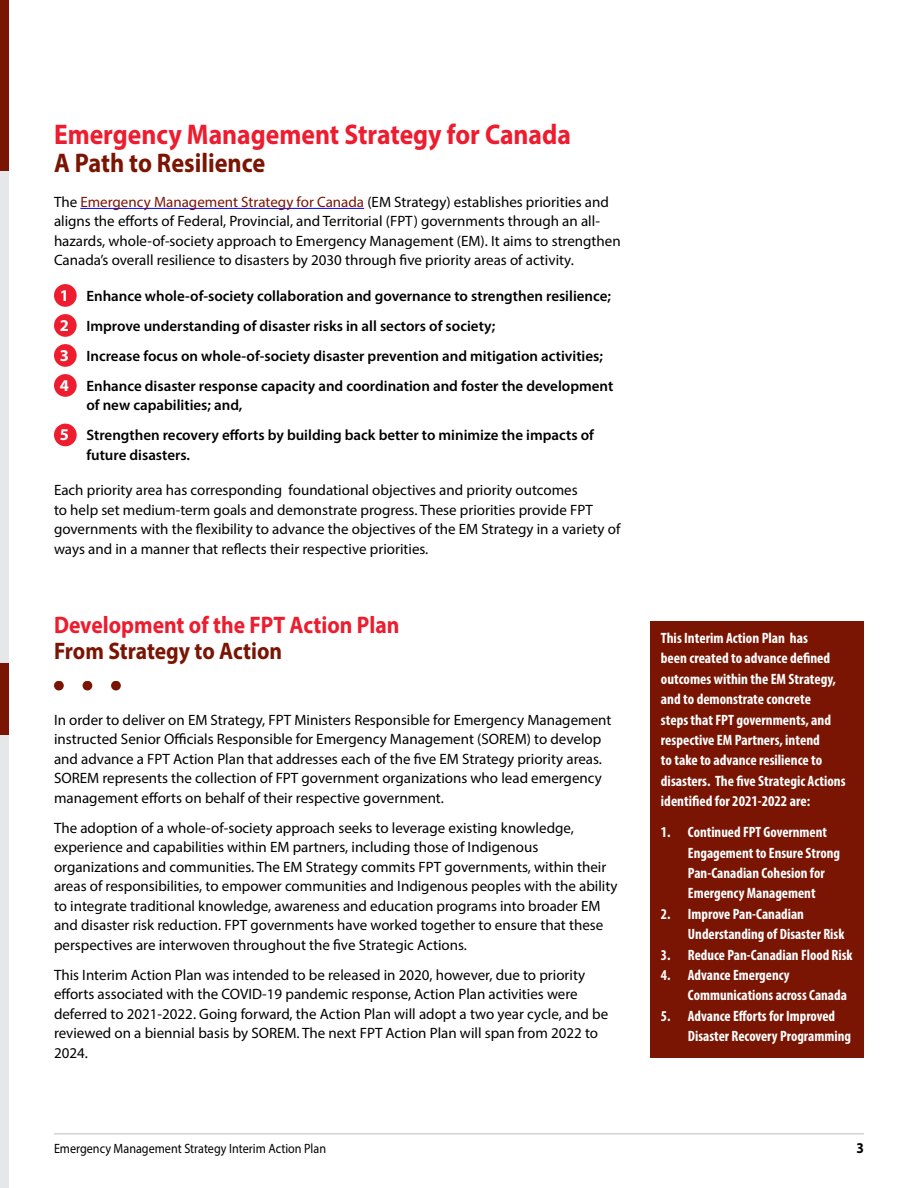
<style>
.page{position:relative;width:918px;height:1188px;background:#fff}
.page>*{position:absolute;margin:0;border:0;box-sizing:border-box;transform-origin:0 0}
.t1{font:700 28.5px "Myriad Pro";color:#ed1c2e;scale:.9 1}
.t2{font:700 27px "Myriad Pro";color:#7a1503;scale:.9 1}
.t3{font:700 24px "Myriad Pro";color:#ed1c2e;scale:.9 1}
.t4{font:700 24px "Myriad Pro";color:#7a1503;scale:.9 1}
.t5{font:15px/19.5px "Myriad Pro";color:#000}
.t6{font:700 condensed 15px/20.4px "Myriad Pro";color:#fff}
.t7{font:600 15px/30px "Myriad Pro";color:#000}
.t8{font:700 15px "Myriad Pro";color:#000;scale:.9 1}
.t9{font:13.5px "Myriad Pro";color:#000;scale:.9 1}
.s1{color:#7a1503}
.s2{font-weight:700;font-size:16.5px;color:#fff}
</style>
<div class="page">
<hr style="left:54px;top:1133px;width:810px;height:2px;background:#d1d3d4">
<hr style="left:80px;top:208px;width:284px;height:1px;background:#00f">
<div style="left:54px;top:284px;width:23px;height:23px;background:#ed1c2e;border-radius:50%"></div>
<div style="left:54px;top:314px;width:23px;height:23px;background:#ed1c2e;border-radius:50%"></div>
<div style="left:54px;top:344px;width:23px;height:23px;background:#ed1c2e;border-radius:50%"></div>
<div style="left:54px;top:374px;width:23px;height:23px;background:#ed1c2e;border-radius:50%"></div>
<div style="left:54px;top:424px;width:23px;height:22px;background:#ed1c2e;border-radius:50%"></div>
<div style="left:111px;top:681px;width:10px;height:9px;background:#7a1503;border-radius:5px"></div>
<div style="left:54px;top:681px;width:10px;height:9px;background:#7a1503;border-radius:5px"></div>
<div style="left:83px;top:681px;width:9px;height:9px;background:#7a1503;border-radius:5px"></div>
<div style="left:0;top:0;width:8px;height:1141px;background:#7a1503"></div>
<div style="left:0;top:735px;width:8px;height:453px;background:#e6e7e8"></div>
<div style="left:650px;top:621px;width:214px;height:436px;background:#7a1503"></div>
<div style="left:0;top:171px;width:8px;height:492px;background:#e6e7e8"></div>
<h1 class="t1" style="left:54px;top:116px;width:576px">Emergency Management Strategy for Canada</h1>
<h2 class="t2" style="left:54px;top:146px;width:236px">A Path to Resilience</h2>
<p class="t5" style="left:54px;top:192px;width:568px">The <span class="s1">Emergency Management Strategy for Canada</span> (EM Strategy) establishes priorities and aligns the efforts of Federal, Provincial, and Territorial (FPT) governments through an all&shy;hazards, whole-of-society approach to Emergency Management (EM). It aims to strengthen Canada’s overall resilience to disasters by 2030 through five priority areas of activity.</p>
<p class="t7" style="left:60px;top:280px;width:555px"><span class="s2">1</span> Enhance whole-of-society collaboration and governance to strengthen resilience; <span class="s2">2</span> Improve understanding of disaster risks in all sectors of society;<br><span class="s2">3</span> Increase focus on whole-of-society disaster prevention and mitigation activities; <span class="s2">4</span> Enhance disaster response capacity and coordination and foster the development</p>
<p class="t7" style="left:60px;top:390px;width:536px;text-indent:26px">of new capabilities; and,<br><span class="s2">5</span> Strengthen recovery efforts by building back better to minimize the impacts of</p>
<p class="t7" style="left:86px;top:439px;width:105px">future disasters.</p>
<p class="t5" style="left:54px;top:480px;width:568px">Each priority area has corresponding foundational objectives and priority outcomes<br>to help set medium-term goals and demonstrate progress. These priorities provide FPT governments with the flexibility to advance the objectives of the EM Strategy in a variety of ways and in a manner that reflects their respective priorities.</p>
<h3 class="t3" style="left:54px;top:609px;width:385px">Development of the FPT Action Plan</h3>
<h3 class="t4" style="left:54px;top:635px;width:255px">From Strategy to Action</h3>
<p class="t5" style="left:54px;top:710px;width:559px">In order to deliver on EM Strategy, FPT Ministers Responsible for Emergency Management instructed Senior Officials Responsible for Emergency Management (SOREM) to develop and advance a FPT Action Plan that addresses each of the five EM Strategy priority areas.<br>SOREM represents the collection of FPT government organizations who lead emergency management efforts on behalf of their respective government.</p>
<p class="t5" style="left:54px;top:818px;width:565px">The adoption of a whole-of-society approach seeks to leverage existing knowledge, experience and capabilities within EM partners, including those of Indigenous organizations and communities. The EM Strategy commits FPT governments, within their areas of responsibilities, to empower communities and Indigenous peoples with the ability to integrate traditional knowledge, awareness and education programs into broader EM and disaster risk reduction. FPT governments have worked together to ensure that these perspectives are interwoven throughout the five Strategic Actions.</p>
<p class="t5" style="left:54px;top:965px;width:556px">This Interim Action Plan was intended to be released in 2020, however, due to priority efforts associated with the COVID-19 pandemic response, Action Plan activities were deferred to 2021-2022. Going forward, the Action Plan will adopt a two year cycle, and be reviewed on a biennial basis by SOREM. The next FPT Action Plan will span from 2022 to 2024.</p>
<p class="t6" style="left:661px;top:628px;width:186px">This Interim Action Plan has<br>been created to advance defined outcomes within the EM Strategy, and to demonstrate concrete<br>steps that FPT governments, and respective EM Partners, intend<br>to take to advance resilience to disasters. The five Strategic Actions identified for 2021-2022 are:</p>
<p class="t6" style="left:688px;top:822px;width:154px;text-indent:-27px">1. Continued FPT Government<br>Engagement to Ensure Strong<br>Pan-Canadian Cohesion for<br>Emergency Management</p>
<p class="t6" style="left:688px;top:903px;width:158px;text-indent:-27px">2. Improve Pan-Canadian<br>Understanding of Disaster Risk</p>
<p class="t6" style="left:661px;top:944px;width:193px">3. Reduce Pan-Canadian Flood Risk</p>
<p class="t6" style="left:688px;top:964px;width:160px;text-indent:-27px">4. Advance Emergency<br>Communications across Canada</p>
<p class="t6" style="left:688px;top:1005px;width:165px;text-indent:-27px">5. Advance Efforts for Improved<br>Disaster Recovery Programming</p>
<p class="t9" style="left:54px;top:1140px;width:304px">Emergency Management Strategy Interim Action Plan</p>
<p class="t8" style="left:857px;top:1138px;width:10px">3</p>
</div>
